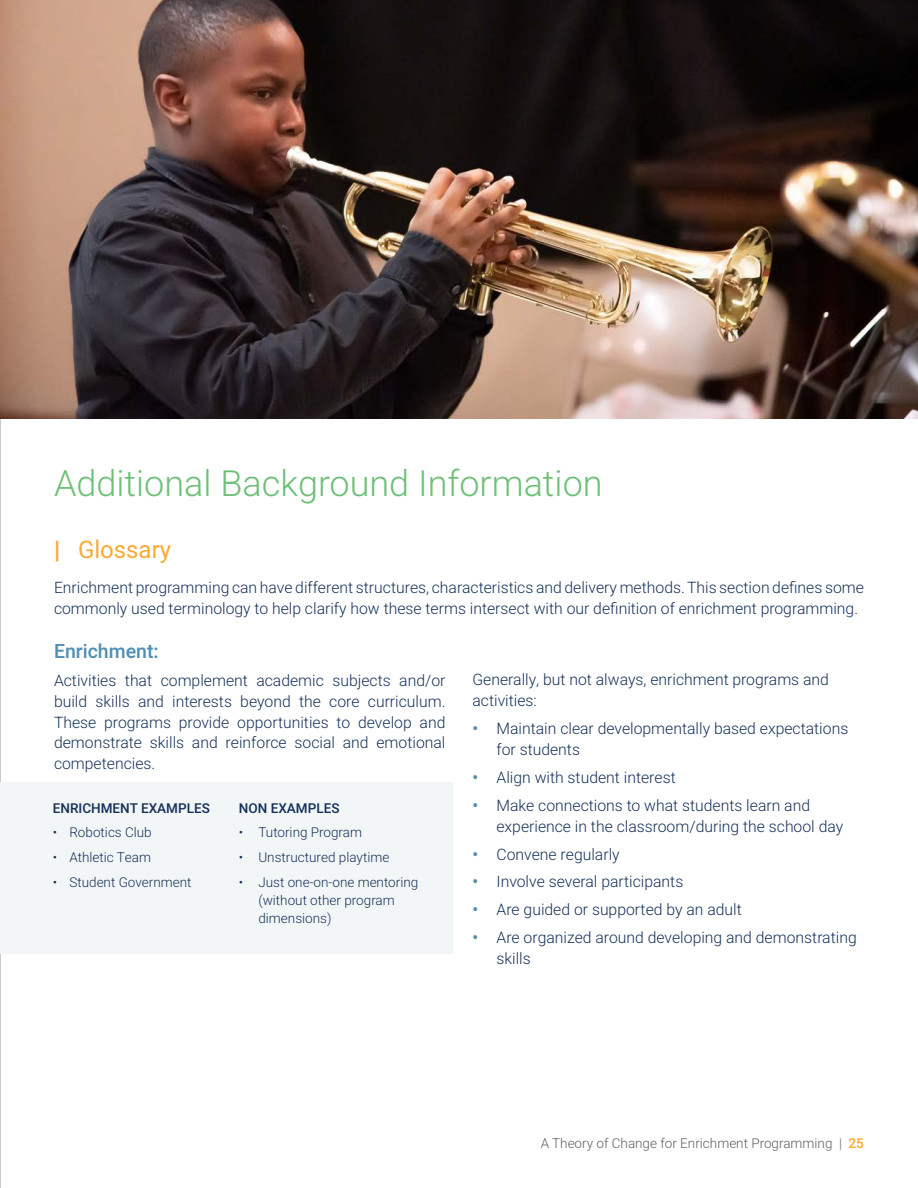
<style>
.page{position:relative;width:918px;height:1188px;background:#fff}
.page>*{position:absolute;margin:0;border:0;box-sizing:border-box;transform-origin:0 0}
.t1{font:300 36px "Heebo";color:#6ec077}
.t2{font:24px "Heebo";color:#faaa33}
.t3{font:500 19.5px "Heebo";color:#5190b2}
.t4{font:300 15.75px/21px "Heebo";color:#16325a}
.t5{font:300 13.5px/18px "Heebo";color:#16325a}
.t6{font:300 13.5px "Heebo";color:#606060}
.t7{font:500 13.5px "Heebo";color:#16325a}
.s1{font-weight:900}
.s2{font-weight:700;color:#5190b2}
.s3{font-weight:500;color:#faaa33}
</style>
<div class="page">
<img style="left:0;top:585px;width:1px;height:481px">
<div style="left:0;top:782px;width:453px;height:171px;background:#f3f6f7"></div>
<img style="left:0;top:0;width:918px;height:418px">
<p class="t1" style="left:54px;top:458px;width:550px">Additional Background Information</p>
<p class="t2" style="left:54px;top:533px;width:119px"><span class="s1">|</span> Glossary</p>
<p class="t4" style="left:54px;top:576px;width:812px">Enrichment programming can have different structures, characteristics and delivery methods. This section defines some commonly used terminology to help clarify how these terms intersect with our definition of enrichment programming.</p>
<p class="t3" style="left:54px;top:637px;width:106px">Enrichment:</p>
<p class="t4" style="left:54px;top:669px;width:393px;text-align:justify">Activities that complement academic subjects and/or build skills and interests beyond the core curriculum.<br>These programs provide opportunities to develop and demonstrate skills and reinforce social and emotional competencies.</p>
<p class="t4" style="left:472px;top:669px;width:358px">Generally, but not always, enrichment programs and activities:</p>
<p class="t4" style="left:496px;top:718px;width:353px;text-indent:-24px"><span class="s2">•</span> Maintain clear developmentally based expectations for students</p>
<p class="t4" style="left:472px;top:767px;width:205px"><span class="s2">•</span> Align with student interest</p>
<p class="t4" style="left:496px;top:795px;width:348px;text-indent:-24px"><span class="s2">•</span> Make connections to what students learn and experience in the classroom/during the school day</p>
<p class="t4" style="left:472px;top:843px;width:149px"><span class="s2">•</span> Convene regularly</p>
<p class="t4" style="left:472px;top:871px;width:212px"><span class="s2">•</span> Involve several participants</p>
<p class="t4" style="left:472px;top:899px;width:271px"><span class="s2">•</span> Are guided or supported by an adult</p>
<p class="t4" style="left:496px;top:927px;width:362px;text-indent:-24px"><span class="s2">•</span> Are organized around developing and demonstrating skills</p>
<p class="t7" style="left:53px;top:799px;width:158px">ENRICHMENT EXAMPLES</p>
<p class="t7" style="left:239px;top:799px;width:102px">NON EXAMPLES</p>
<p class="t5" style="left:53px;top:824px;width:100px">• Robotics Club</p>
<p class="t5" style="left:239px;top:824px;width:125px">• Tutoring Program</p>
<p class="t5" style="left:53px;top:848px;width:100px">• Athletic Team</p>
<p class="t5" style="left:239px;top:848px;width:152px">• Unstructured playtime</p>
<p class="t5" style="left:53px;top:873px;width:140px">• Student Government</p>
<p class="t5" style="left:258px;top:873px;width:161px;text-indent:-20px">• Just one-on-one mentoring (without other program dimensions)</p>
<p class="t6" style="left:541px;top:1134px;width:325px">A Theory of Change for Enrichment Programming | <span class="s3">25</span></p>
</div>
